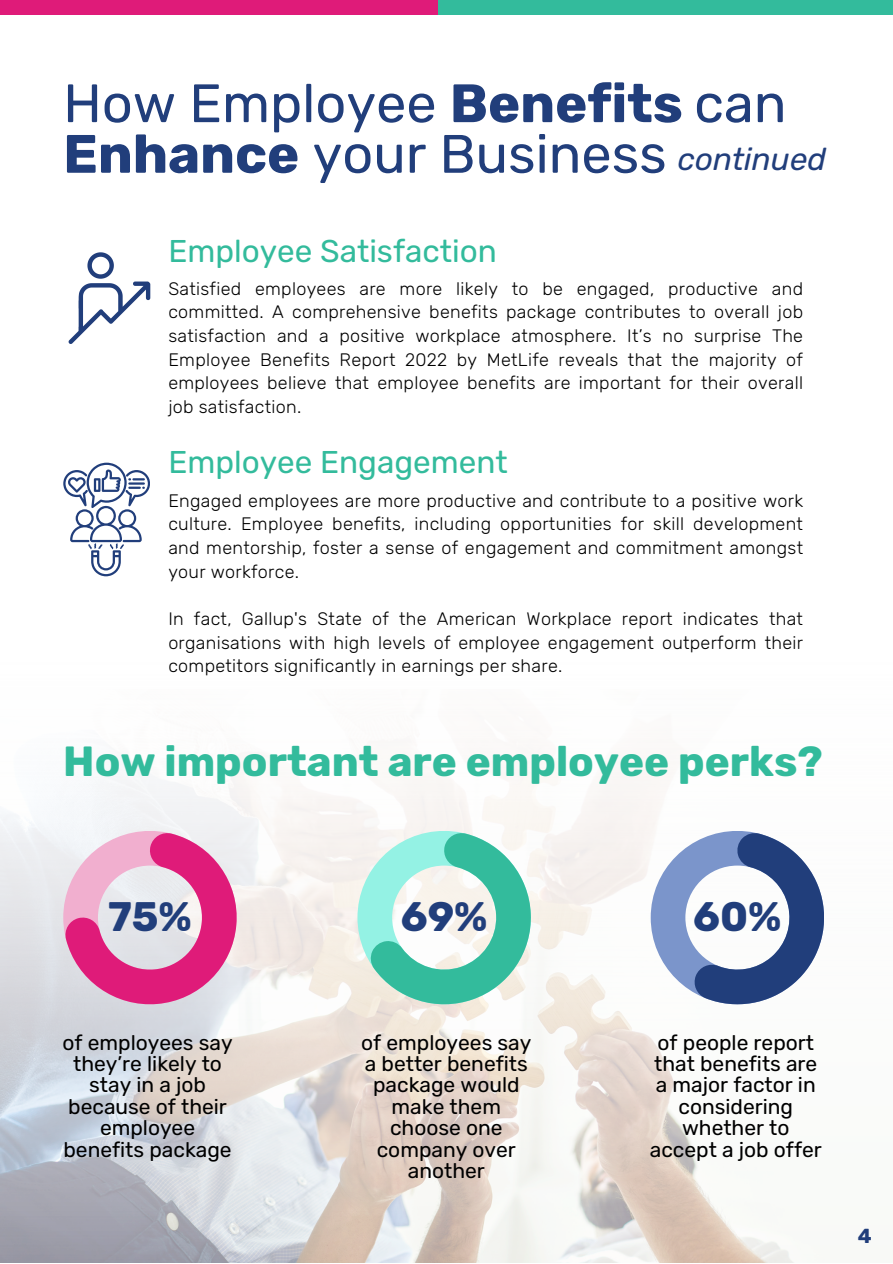
<style>
.page{position:relative;width:893px;height:1264px;background:#fff}
.page>*{position:absolute;margin:0;border:0;box-sizing:border-box;transform-origin:0 0}
.t1{font:54px/50.6px "Rubik";color:#213e7b}
.t2{font:700 42px "Rubik";color:#33bb9c}
.t3{font:700 41.1px "Rubik";color:#213e7b}
.t4{font:31.5px "Rubik";color:#33bb9c}
.t5{font:italic 31.5px "Rubik";color:#213e7b}
.t6{font:21px/21.3px "Rubik";color:#000;text-align:center}
.t7{font:700 20.25px "Rubik";color:#213e7b}
.t8{font:300 18px/23.5px "Rubik";letter-spacing:.015em;color:#000;text-align:justify}
.s1{font-weight:700}
</style>
<div class="page">
<div style="left:0;top:0;width:437px;height:14px;background:#df1b79"></div>
<div style="left:437px;top:0;width:455px;height:14px;background:#33bb9c"></div>
<svg style="left:69px;top:252px;width:81px;height:92px"></svg>
<svg style="left:63px;top:462px;width:87px;height:114px"></svg>
<img style="left:0;top:772px;width:793px;height:490px">
<svg style="left:63px;top:831px;width:173px;height:173px;background:#e494bd"></svg>
<svg style="left:357px;top:831px;width:174px;height:173px"></svg>
<svg style="left:650px;top:831px;width:174px;height:173px"></svg>
<p class="t1" style="left:63px;top:78px;width:724px">How Employee <span class="s1">Benefits</span> can<br><span class="s1">Enhance</span> your Business</p>
<p class="t5" style="left:677px;top:140px;width:150px">continued</p>
<p class="t4" style="left:168px;top:232px;width:330px">Employee Satisfaction</p>
<p class="t8" style="left:168px;top:277px;width:636px">Satisfied employees are more likely to be engaged, productive and committed. A comprehensive benefits package contributes to overall job satisfaction and a positive workplace atmosphere. It’s no surprise The Employee Benefits Report 2022 by MetLife reveals that the majority of employees believe that employee benefits are important for their overall job satisfaction.</p>
<p class="t4" style="left:168px;top:444px;width:341px">Employee Engagement</p>
<p class="t8" style="left:168px;top:489px;width:636px">Engaged employees are more productive and contribute to a positive work culture. Employee benefits, including opportunities for skill development and mentorship, foster a sense of engagement and commitment amongst your workforce.</p>
<p class="t8" style="left:168px;top:607px;width:636px">In fact, Gallup's State of the American Workplace report indicates that organisations with high levels of employee engagement outperform their competitors significantly in earnings per share.</p>
<p class="t2" style="left:63px;top:737px;width:760px">How important are employee perks?</p>
<p class="t3" style="left:108px;top:893px;width:85px">75%</p>
<p class="t3" style="left:401px;top:893px;width:88px">69%</p>
<p class="t3" style="left:693px;top:893px;width:90px">60%</p>
<p class="t6" style="left:63px;top:1031px;width:172px">of employees say they’re likely to stay in a job because of their employee benefits package</p>
<p class="t6" style="left:361px;top:1031px;width:172px">of employees say a better benefits package would make them choose one company over another</p>
<p class="t6" style="left:649px;top:1031px;width:173px">of people report that benefits are a major factor in considering whether to accept a job offer</p>
<p class="t7" style="left:857px;top:1211px;width:15px">4</p>
<p class="t7" style="left:857px;top:1223px;width:15px">4</p>
</div>
